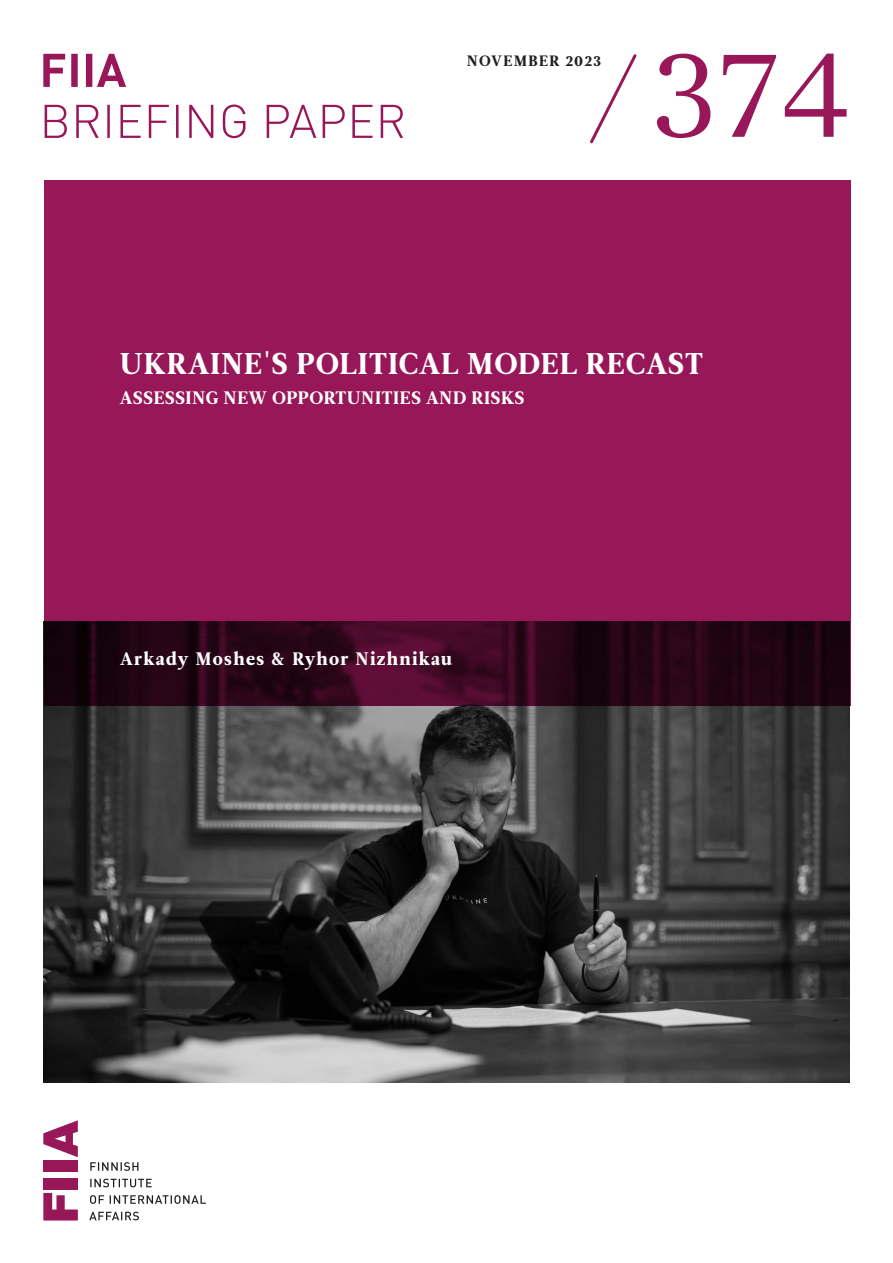
<style>
.page{position:relative;width:893px;height:1263px;background:#fff}
.page>*{position:absolute;margin:0;border:0;box-sizing:border-box;transform-origin:0 0}
.t1{font:126px "Leitura News Roman 1";color:#971758}
.t2{font:30px "Leitura News Roman 4";letter-spacing:.035em;color:#fff}
.t3{font:18px "Leitura News Roman 4";letter-spacing:.035em;color:#fff}
.t4{font:18px "Leitura News Roman 4";letter-spacing:.08em;color:#fff}
.t5{font:15px "Leitura News Roman 4";letter-spacing:.085em;color:#231f20}
</style>
<div class="page">
<svg style="left:45px;top:105px;width:358px;height:33px"></svg>
<svg style="left:43px;top:54px;width:83px;height:33px"></svg>
<svg style="left:89px;top:1212px;width:50px;height:8px"></svg>
<svg style="left:90px;top:1195px;width:116px;height:9px"></svg>
<svg style="left:90px;top:1179px;width:62px;height:8px"></svg>
<svg style="left:90px;top:1162px;width:48px;height:9px"></svg>
<div style="left:43px;top:1178px;width:35px;height:11px;background:#971758"></div>
<svg style="left:43px;top:1193px;width:35px;height:27px"></svg>
<div style="left:43px;top:1161px;width:35px;height:11px;background:#971758"></div>
<svg style="left:43px;top:1120px;width:35px;height:37px"></svg>
<svg style="left:590px;top:54px;width:47px;height:90px"></svg>
<img style="left:44px;top:705px;width:806px;height:378px">
<svg style="left:44px;top:180px;width:806px;height:525px;background:#85144d"></svg>
<p class="t5" style="left:467px;top:51px;width:136px">NOVEMBER 2023</p>
<p class="t1" style="left:651px;top:20px;width:202px">374</p>
<p class="t2" style="left:120px;top:345px;width:585px">UKRAINE'S POLITICAL MODEL RECAST</p>
<p class="t3" style="left:120px;top:387px;width:406px">ASSESSING NEW OPPORTUNITIES AND RISKS</p>
<p class="t4" style="left:120px;top:648px;width:333px">Arkady Moshes &amp; Ryhor Nizhnikau</p>
</div>
